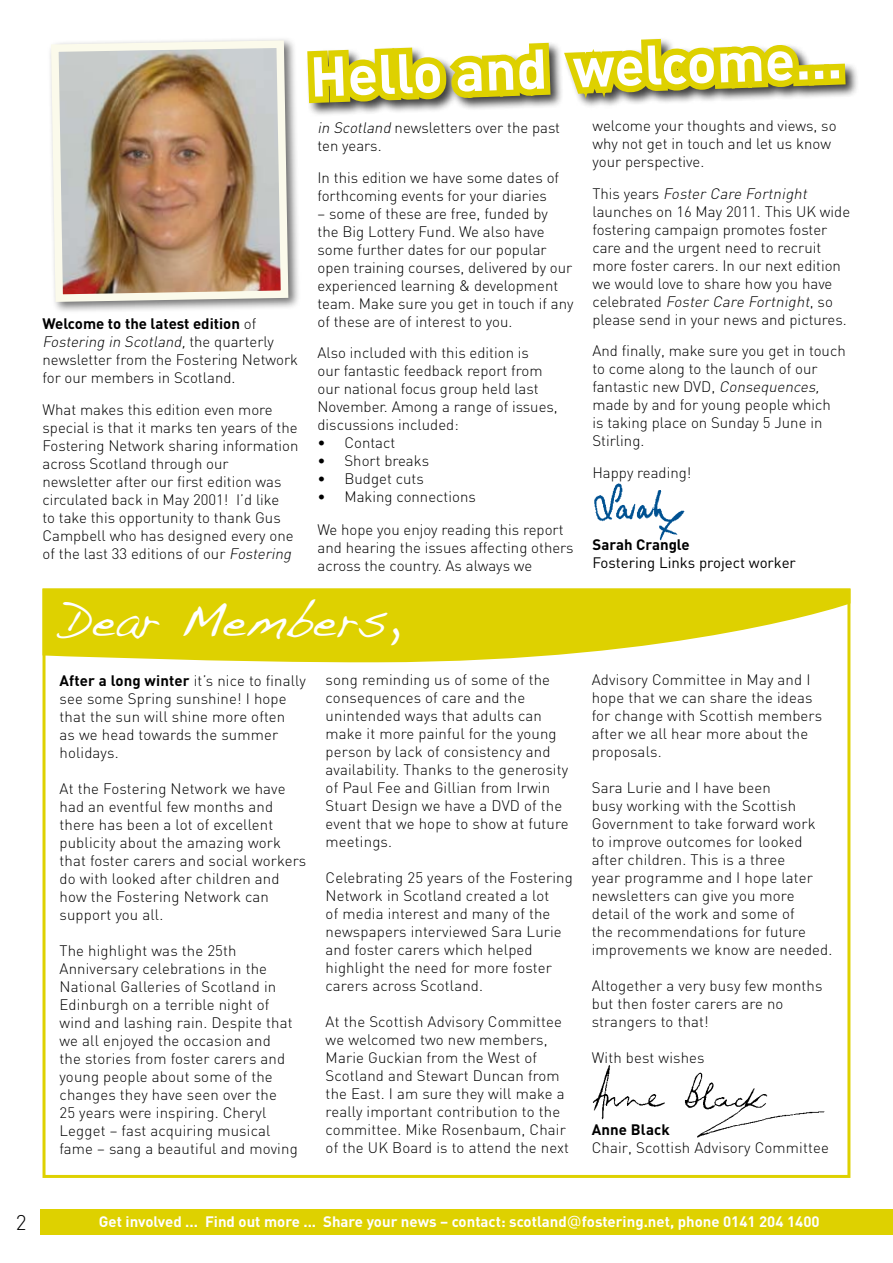
<style>
.page{position:relative;width:893px;height:1263px;background:#fff}
.page>*{position:absolute;margin:0;border:0;box-sizing:border-box;transform-origin:0 0}
.t1{font:700 55.2px "DIN";color:#fff}
.t2{font:48px "Handwriting Dakota";color:#fff}
.t3{font:300 21px "DIN";color:#000}
.t4{font:300 15px/18px "DIN";color:#000}
.t5{font:700 15px "DIN";color:#fff}
.t6{font:15px "DIN";color:#000}
.t7{font:700 15px "DIN";color:#000}
.s1{font-weight:700}
.s2{font-style:italic}
.s3{font-family:"Verdana";font-weight:400}
</style>
<div class="page">
<div style="left:40px;top:1209px;width:853px;height:26px;background:#ded100"></div>
<div style="left:47px;top:36px;width:260px;height:284px;background:#000;opacity:.56"></div>
<img style="left:47px;top:37px;width:245px;height:269px">
<div style="left:306px;top:37px;width:587px;height:162px;background:#000;opacity:.75"></div>
<svg style="left:301px;top:36px;width:509px;height:284px"></svg>
<div style="left:793px;top:65px;width:21px;height:21px;border:13px solid #ded100"></div>
<div style="left:808px;top:64px;width:22px;height:21px;border:13px solid #ded100"></div>
<div style="left:824px;top:64px;width:21px;height:21px;border:13px solid #ded100"></div>
<svg style="left:43px;top:588px;width:807px;height:75px;fill:#ded100"></svg>
<img style="left:592px;top:1065px;width:233px;height:73px">
<img style="left:594px;top:483px;width:91px;height:58px">
<p class="t4" style="left:43px;top:315px;width:257px"><span class="s1">Welcome to the latest edition</span> of <span class="s2">Fostering in Scotland,</span>t h e q u a rt e r ly newsletter from the Fostering Network for our members in Scotland.</p>
<p class="t4" style="left:43px;top:400px;width:258px">What makes this edition even more special is that it marks ten years of the Fostering Network sharing information across Scotland through our newsletter after our first edition was circulated back in May 2001! I’d like<br>to take this opportunity to thank Gus Campbell who has designed every one of the last 33 editions of our <span class="s2">Fostering</span></p>
<h1 class="t1" style="left:309px;top:41px;width:534px;rotate:-2deg">Hello and welcome...</h1>
<p class="t4" style="left:317px;top:119px;width:244px"><span class="s2">in Scotland</span> newsletters over the past ten years.</p>
<p class="t4" style="left:317px;top:168px;width:243px">In this edition we have some dates of forthcoming events for your diaries</p>
<p class="t4" style="left:317px;top:204px;width:258px">– some of these are free, funded by<br>the Big Lottery Fund. We also have some further dates for our popular open training courses, delivered by our experienced learning &amp; development team. Make sure you get in touch if any of these are of interest to you.</p>
<p class="t4" style="left:317px;top:344px;width:242px">Also included with this edition is<br>our fantastic feedback report from our national focus group held last<br>November. Among a range of issues, discussions included:</p>
<p class="t4" style="left:317px;top:434px;width:79px">• Contact</p>
<p class="t4" style="left:317px;top:452px;width:113px">• Short breaks</p>
<p class="t4" style="left:317px;top:470px;width:108px">• Budget cuts</p>
<p class="t4" style="left:317px;top:488px;width:160px">• Making connections</p>
<p class="t4" style="left:317px;top:521px;width:258px">We hope you enjoy reading this report and hearing the issues affecting others across the country. As always we</p>
<p class="t4" style="left:592px;top:117px;width:246px">welcome your thoughts and views, so why not get in touch and let us know your perspective.</p>
<p class="t4" style="left:592px;top:184px;width:259px">T h i s ye a rs <span class="s2">Foster Care Fortnight </span>launches on 16 May 2011. This UK wide fostering campaign promotes foster care and the urgent need to recruit more foster carers. In our next edition we would love to share how you have<br>c e le b ra t e d <span class="s2">Foster Care Fortnight</span>, s o please send in your news and pictures.</p>
<p class="t4" style="left:592px;top:342px;width:255px">And finally, make sure you get in touch to come along to the launch of our fantastic new DVD, <span class="s2">Consequences, </span>made by and for young people which<br>is taking place on Sunday 5 June in<br>Stirling.</p>
<p class="t4" style="left:592px;top:463px;width:100px">Happy reading!</p>
<p class="t7" style="left:592px;top:534px;width:99px">Sarah Crangle</p>
<p class="t6" style="left:592px;top:553px;width:205px">Fostering Links project worker</p>
<h2 class="t2" style="left:60px;top:591px;width:341px">Dear Members,</h2>
<p class="t4" style="left:60px;top:671px;width:248px"><span class="s1">After a long winter</span> it’s nice to finally see some Spring sunshine! I hope that the sun will shine more often<br>as we head towards the summer holidays.</p>
<p class="t4" style="left:60px;top:779px;width:248px">At the Fostering Network we have had an eventful few months and there has been a lot of excellent publicity about the amazing work that foster carers and social workers do with looked after children and how the Fostering Network can support you all.</p>
<p class="t4" style="left:60px;top:941px;width:240px">The highlight was the 25th<br>Anniversary celebrations in the<br>National Galleries of Scotland in<br>Edinburgh on a terrible night of wind and lashing rain. Despite that we all enjoyed the occasion and<br>the stories from foster carers and young people about some of the changes they have seen over the<br>25 years were inspiring. Cheryl<br>Legget – fast acquiring musical fame – sang a beautiful and moving</p>
<p class="t4" style="left:326px;top:671px;width:245px">song reminding us of some of the consequences of care and the unintended ways that adults can make it more painful for the young person by lack of consistency and availability. Thanks to the generosity of Paul Fee and Gillian from Irwin<br>Stuart Design we have a DVD of the event that we hope to show at future meetings.</p>
<p class="t4" style="left:326px;top:869px;width:249px">Celebrating 25 years of the Fostering<br>Network in Scotland created a lot<br>of media interest and many of the newspapers interviewed Sara Lurie and foster carers which helped highlight the need for more foster carers across Scotland.</p>
<p class="t4" style="left:326px;top:1013px;width:245px">At the Scottish Advisory Committee we welcomed two new members, Marie Guckian from the West of Scotland and Stewart Duncan from the East. I am sure they will make a really important contribution to the committee. Mike Rosenbaum, Chair of the UK Board is to attend the next</p>
<p class="t4" style="left:592px;top:671px;width:232px">Advisory Committee in May and I hope that we can share the ideas for change with Scottish members after we all hear more about the proposals.</p>
<p class="t4" style="left:592px;top:779px;width:242px">Sara Lurie and I have been<br>busy working with the Scottish<br>Government to take forward work<br>to improve outcomes for looked after children. This is a three<br>year programme and I hope later newsletters can give you more detail of the work and some of<br>the recommendations for future improvements we know are needed.</p>
<p class="t4" style="left:592px;top:977px;width:232px">Altogether a very busy few months but then foster carers are no strangers to that!</p>
<p class="t4" style="left:592px;top:1049px;width:114px">With best wishes</p>
<p class="t7" style="left:592px;top:1120px;width:80px">Anne Black</p>
<p class="t4" style="left:592px;top:1139px;width:239px">Chair, Scottish Advisory Committee</p>
<h3 class="t3" style="left:16px;top:1210px;width:12px">2</h3>
<p class="t5" style="left:99px;top:1211px;width:722px">Get involved ... Find out more ... Share your news – contact: scotland<span class="s3">@</span>fostering.net, phone 0141 204 1400</p>
</div>
